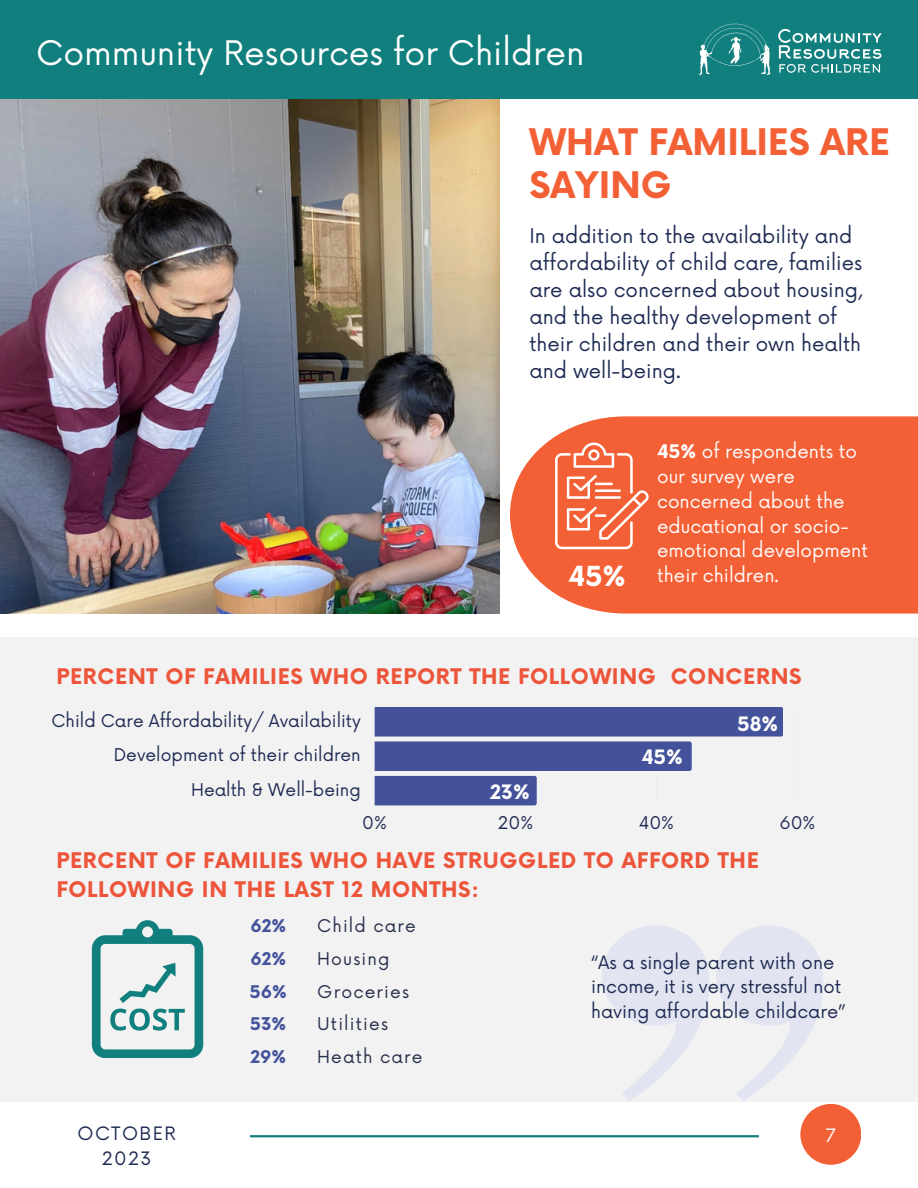
<style>
.page{position:relative;width:918px;height:1188px;background:#fff}
.page>*{position:absolute;margin:0;border:0;box-sizing:border-box;transform-origin:0 0}
.t1{font:700 35.7px "Now";color:#f46036}
.t2{font:33px "Now";color:#fff}
.t3{font:700 27px "Now";color:#fff}
.t4{font:700 21px/29.2px "Now";letter-spacing:.03em;color:#ed553b}
.t5{font:19.8px/27px "Now";color:#1d2a52}
.t6{font:700 19.35px "Now";color:#fff}
.t7{font:18.3px/24.8px "Now";color:#fff}
.t8{font:18px/24.8px "Now";color:#1d2a52}
.t9{font:18px "Now";letter-spacing:.08em;color:#1d2a52}
.t10{font:18px "Now";color:#fff}
.t11{font:17.1px "Now";color:#1d2a52}
.t12{font:17.1px "Now";letter-spacing:.07em;color:#252e4a}
.t13{font:700 17.1px "Now";color:#43529b}
.s1{font-weight:700}
</style>
<div class="page">
<div style="left:0;top:637px;width:918px;height:465px;background:#f2f2f2"></div>
<svg style="left:375px;top:707px;width:408px;height:98px"></svg>
<img style="left:0;top:99px;width:500px;height:514px">
<svg style="left:510px;top:416px;width:408px;height:198px;fill:#f46036"></svg>
<svg style="left:555px;top:443px;width:93px;height:106px"></svg>
<svg style="left:92px;top:920px;width:111px;height:138px"></svg>
<svg style="left:602px;top:925px;width:221px;height:176px"></svg>
<div style="left:0;top:0;width:918px;height:99px;background:#107f7d"></div>
<svg style="left:778px;top:29px;width:103px;height:44px"></svg>
<svg style="left:699px;top:24px;width:71px;height:51px"></svg>
<hr style="left:250px;top:1135px;width:509px;height:2px;background:#107f7d">
<div style="left:800px;top:1104px;width:61px;height:61px;background:#f46036;border-radius:50%"></div>
<p class="t2" style="left:36px;top:35px;width:550px">Community Resources for Children</p>
<p class="t1" style="left:529px;top:123px;width:362px">WHAT FAMILIES ARE</p>
<p class="t1" style="left:529px;top:166px;width:144px">SAYING</p>
<p class="t5" style="left:529px;top:223px;width:334px">In addition to the availability and affordability of child care, families are also concerned about housing, and the healthy development of their children and their own health and well-being.</p>
<p class="t3" style="left:568px;top:562px;width:59px">45%</p>
<p class="t7" style="left:657px;top:440px;width:212px"><span class="s1">45%</span> of respondents to our survey were concerned about the educational or socio&shy;emotional development their children.</p>
<p class="t4" style="left:56px;top:663px;width:747px">PERCENT OF FAMILIES WHO REPORT THE FOLLOWING CONCERNS</p>
<p class="t11" style="left:52px;top:711px;width:311px">Child Care Affordability/ Availability</p>
<p class="t11" style="left:114px;top:746px;width:249px">Development of their children</p>
<p class="t11" style="left:191px;top:780px;width:171px">Health &amp; Well-being</p>
<p class="t6" style="left:490px;top:781px;width:41px">23%</p>
<p class="t6" style="left:642px;top:746px;width:43px">45%</p>
<p class="t6" style="left:738px;top:714px;width:42px">58%</p>
<p class="t11" style="left:362px;top:814px;width:26px">0%</p>
<p class="t11" style="left:498px;top:814px;width:37px">20%</p>
<p class="t11" style="left:639px;top:814px;width:37px">40%</p>
<p class="t11" style="left:779px;top:814px;width:38px">60%</p>
<p class="t4" style="left:56px;top:847px;width:704px">PERCENT OF FAMILIES WHO HAVE STRUGGLED TO AFFORD THE<br>FOLLOWING IN THE LAST 12 MONTHS:</p>
<p class="t13" style="left:250px;top:917px;width:37px">62%</p>
<p class="t13" style="left:250px;top:950px;width:37px">62%</p>
<p class="t13" style="left:250px;top:982px;width:38px">56%</p>
<p class="t13" style="left:250px;top:1015px;width:38px">53%</p>
<p class="t13" style="left:250px;top:1047px;width:37px">29%</p>
<p class="t12" style="left:317px;top:917px;width:100px">Child care</p>
<p class="t12" style="left:317px;top:949px;width:74px">Housing</p>
<p class="t12" style="left:317px;top:982px;width:94px">Groceries</p>
<p class="t12" style="left:317px;top:1015px;width:72px">Utilities</p>
<p class="t12" style="left:317px;top:1047px;width:107px">Heath care</p>
<p class="t8" style="left:591px;top:951px;width:256px">“As a single parent with one income, it is very stressful not having affordable childcare”</p>
<p class="t9" style="left:78px;top:1123px;width:100px">OCTOBER</p>
<p class="t10" style="left:826px;top:1125px;width:12px">7</p>
<p class="t8" style="left:102px;top:1147px;width:51px">2023</p>
</div>
